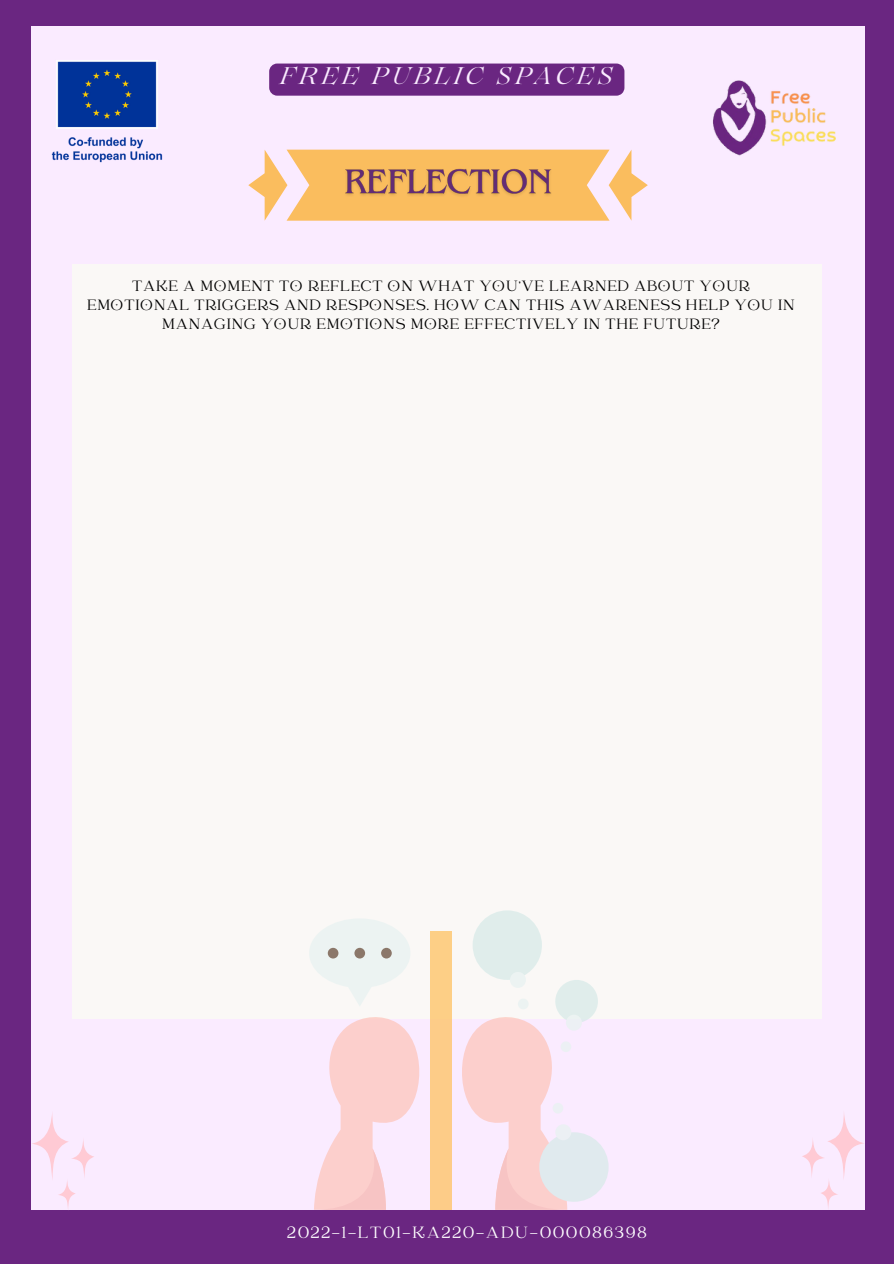
<style>
.page{position:relative;width:894px;height:1264px;background:#fff}
.page>*{position:absolute;margin:0;border:0;box-sizing:border-box;transform-origin:0 0}
.t1{font:italic 24px "Lovelace";letter-spacing:.15em;color:#faebff}
.t2{font:18px "Catchy Mager";letter-spacing:.1em;color:#fff}
.t3{font:16.5px/19.2px "Catchy Mager";letter-spacing:.05em;color:#000;text-align:center}
</style>
<div class="page">
<div style="left:0;top:0;width:893px;height:1263px;background:#6a2681"></div>
<div style="left:31px;top:26px;width:833px;height:1184px;background:#faebff"></div>
<div style="left:72px;top:264px;width:749px;height:754px;background:#faf8f6"></div>
<img style="left:51px;top:60px;width:112px;height:103px">
<img style="left:713px;top:26px;width:152px;height:182px">
<svg style="left:248px;top:150px;width:399px;height:70px"></svg>
<svg style="left:309px;top:919px;width:101px;height:87px"></svg>
<div style="left:381px;top:947px;width:10px;height:11px;background:#8b776a;border-radius:50%"></div>
<svg style="left:354px;top:947px;width:11px;height:11px"></svg>
<svg style="left:328px;top:947px;width:10px;height:11px"></svg>
<div style="left:430px;top:931px;width:21px;height:278px;background:#fdcc88"></div>
<svg style="left:314px;top:1017px;width:113px;height:192px"></svg>
<svg style="left:453px;top:910px;width:155px;height:299px"></svg>
<svg style="left:32px;top:1113px;width:62px;height:94px"></svg>
<svg style="left:802px;top:1115px;width:62px;height:93px"></svg>
<div style="left:269px;top:64px;width:355px;height:32px;background:#6a2681"></div>
<img style="left:339px;top:163px;width:218px;height:41px">
<p class="t1" style="left:280px;top:67px;width:334px">FREE PUBLIC SPACES</p>
<p class="t3" style="left:87px;top:277px;width:709px">TAKE A MOMENT TO REFLECT ON WHAT YOU’VE LEARNED ABOUT YOUR<br>EMOTIONAL TRIGGERS AND RESPONSES. HOW CAN THIS AWARENESS HELP YOU IN<br>MANAGING YOUR EMOTIONS MORE EFFECTIVELY IN THE FUTURE?</p>
<p class="t2" style="left:287px;top:1223px;width:361px">2022-1-LT01-KA220-ADU-000086398</p>
</div>
